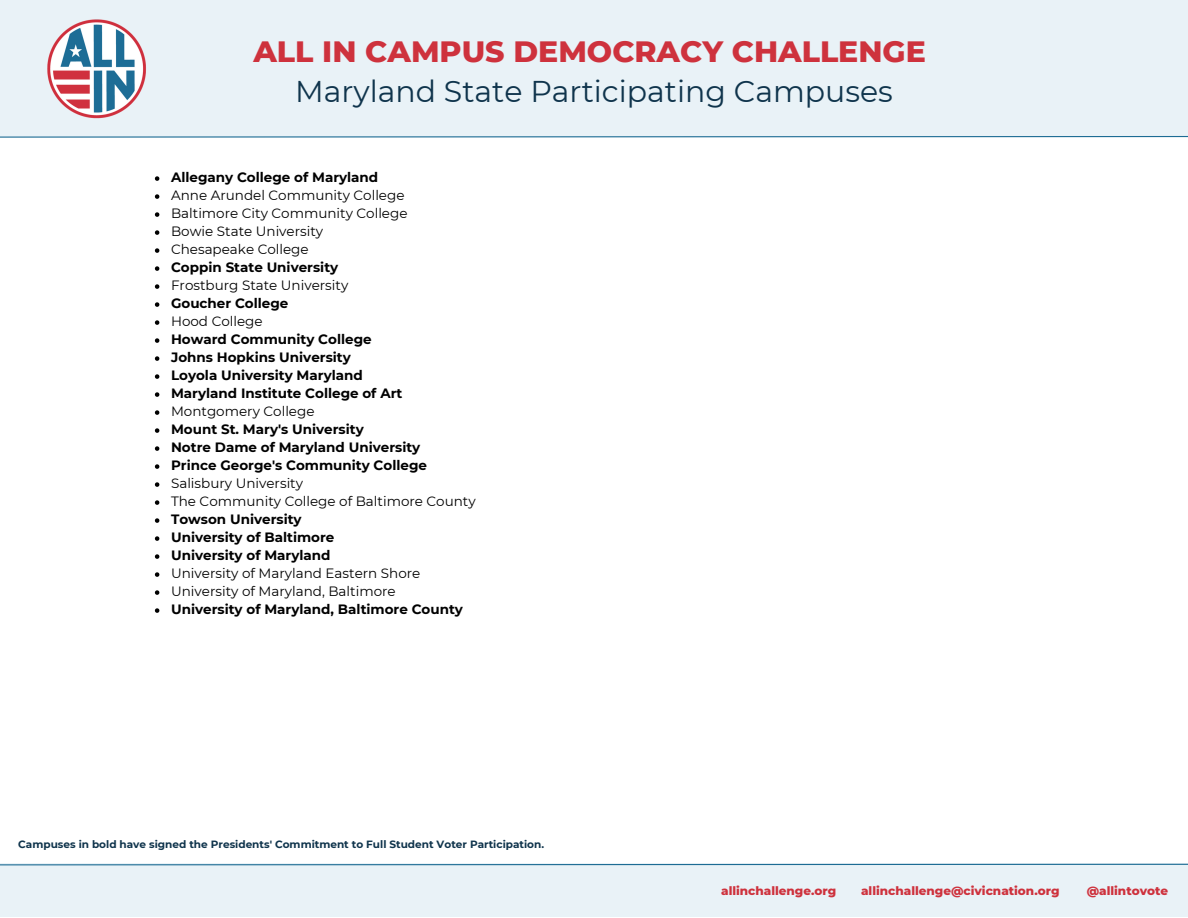
<style>
.page{position:relative;width:1188px;height:918px;background:#fff}
.page>*{position:absolute;margin:0;border:0;box-sizing:border-box;transform-origin:0 0}
.t1{font:30px "Montserrat";color:#0f344c}
.t2{font:800 30px "Montserrat";color:#ce323d}
.t3{font:700 13.5px "Montserrat";color:#000}
.t4{font:13.5px "Montserrat";color:#000}
.t5{font:800 12px "Montserrat";color:#ce323d}
.t6{font:700 10.5px "Montserrat";color:#0f344c}
</style>
<div class="page">
<div style="left:0;top:0;width:1187px;height:136px;background:#e9f2f7"></div>
<img style="left:47px;top:19px;width:99px;height:100px">
<div style="left:0;top:864px;width:1187px;height:53px;background:#e9f2f7"></div>
<svg style="left:0;top:135px;width:1188px;height:3px"></svg>
<svg style="left:0;top:863px;width:1188px;height:3px;background:#9bbfd1"></svg>
<svg style="left:155px;top:176px;width:4px;height:5px"></svg>
<svg style="left:155px;top:194px;width:4px;height:5px"></svg>
<svg style="left:155px;top:212px;width:4px;height:5px"></svg>
<svg style="left:155px;top:230px;width:4px;height:5px"></svg>
<svg style="left:155px;top:248px;width:4px;height:5px"></svg>
<svg style="left:155px;top:266px;width:4px;height:5px"></svg>
<svg style="left:155px;top:284px;width:4px;height:5px"></svg>
<svg style="left:155px;top:302px;width:4px;height:5px"></svg>
<svg style="left:155px;top:320px;width:4px;height:5px"></svg>
<svg style="left:155px;top:338px;width:4px;height:5px"></svg>
<svg style="left:155px;top:356px;width:4px;height:5px"></svg>
<svg style="left:155px;top:374px;width:4px;height:5px"></svg>
<svg style="left:155px;top:392px;width:4px;height:5px"></svg>
<svg style="left:155px;top:410px;width:4px;height:5px"></svg>
<svg style="left:155px;top:428px;width:4px;height:5px"></svg>
<svg style="left:155px;top:446px;width:4px;height:5px"></svg>
<svg style="left:155px;top:464px;width:4px;height:5px"></svg>
<svg style="left:155px;top:482px;width:4px;height:5px"></svg>
<svg style="left:155px;top:500px;width:4px;height:5px"></svg>
<svg style="left:155px;top:518px;width:4px;height:5px"></svg>
<svg style="left:155px;top:536px;width:4px;height:5px"></svg>
<svg style="left:155px;top:554px;width:4px;height:5px"></svg>
<svg style="left:155px;top:572px;width:4px;height:5px"></svg>
<svg style="left:155px;top:590px;width:4px;height:5px"></svg>
<svg style="left:155px;top:608px;width:4px;height:5px"></svg>
<p class="t2" style="left:253px;top:33px;width:674px">ALL IN CAMPUS DEMOCRACY CHALLENGE</p>
<p class="t1" style="left:295px;top:73px;width:599px">Maryland State Participating Campuses</p>
<p class="t3" style="left:171px;top:169px;width:209px">Allegany College of Maryland</p>
<p class="t4" style="left:171px;top:187px;width:235px">Anne Arundel Community College</p>
<p class="t4" style="left:171px;top:205px;width:238px">Baltimore City Community College</p>
<p class="t4" style="left:171px;top:223px;width:154px">Bowie State University</p>
<p class="t4" style="left:171px;top:241px;width:139px">Chesapeake College</p>
<p class="t3" style="left:171px;top:259px;width:169px">Coppin State University</p>
<p class="t4" style="left:171px;top:277px;width:179px">Frostburg State University</p>
<p class="t3" style="left:171px;top:295px;width:119px">Goucher College</p>
<p class="t4" style="left:171px;top:313px;width:93px">Hood College</p>
<p class="t3" style="left:171px;top:331px;width:202px">Howard Community College</p>
<p class="t3" style="left:171px;top:349px;width:181px">Johns Hopkins University</p>
<p class="t3" style="left:171px;top:367px;width:193px">Loyola University Maryland</p>
<p class="t3" style="left:171px;top:385px;width:233px">Maryland Institute College of Art</p>
<p class="t4" style="left:171px;top:403px;width:145px">Montgomery College</p>
<p class="t3" style="left:171px;top:421px;width:194px">Mount St. Mary's University</p>
<p class="t3" style="left:171px;top:439px;width:251px">Notre Dame of Maryland University</p>
<p class="t3" style="left:171px;top:457px;width:257px">Prince George's Community College</p>
<p class="t4" style="left:171px;top:475px;width:134px">Salisbury University</p>
<p class="t4" style="left:171px;top:493px;width:306px">The Community College of Baltimore County</p>
<p class="t3" style="left:171px;top:511px;width:132px">Towson University</p>
<p class="t3" style="left:171px;top:529px;width:165px">University of Baltimore</p>
<p class="t3" style="left:171px;top:547px;width:161px">University of Maryland</p>
<p class="t4" style="left:171px;top:565px;width:251px">University of Maryland Eastern Shore</p>
<p class="t4" style="left:171px;top:583px;width:226px">University of Maryland, Baltimore</p>
<p class="t3" style="left:171px;top:601px;width:293px">University of Maryland, Baltimore County</p>
<p class="t6" style="left:18px;top:837px;width:527px">Campuses in bold have signed the Presidents' Commitment to Full Student Voter Participation.</p>
<p class="t5" style="left:721px;top:883px;width:117px">allinchallenge.org</p>
<p class="t5" style="left:861px;top:883px;width:200px">allinchallenge@civicnation.org</p>
<p class="t5" style="left:1087px;top:883px;width:83px">@allintovote</p>
</div>
